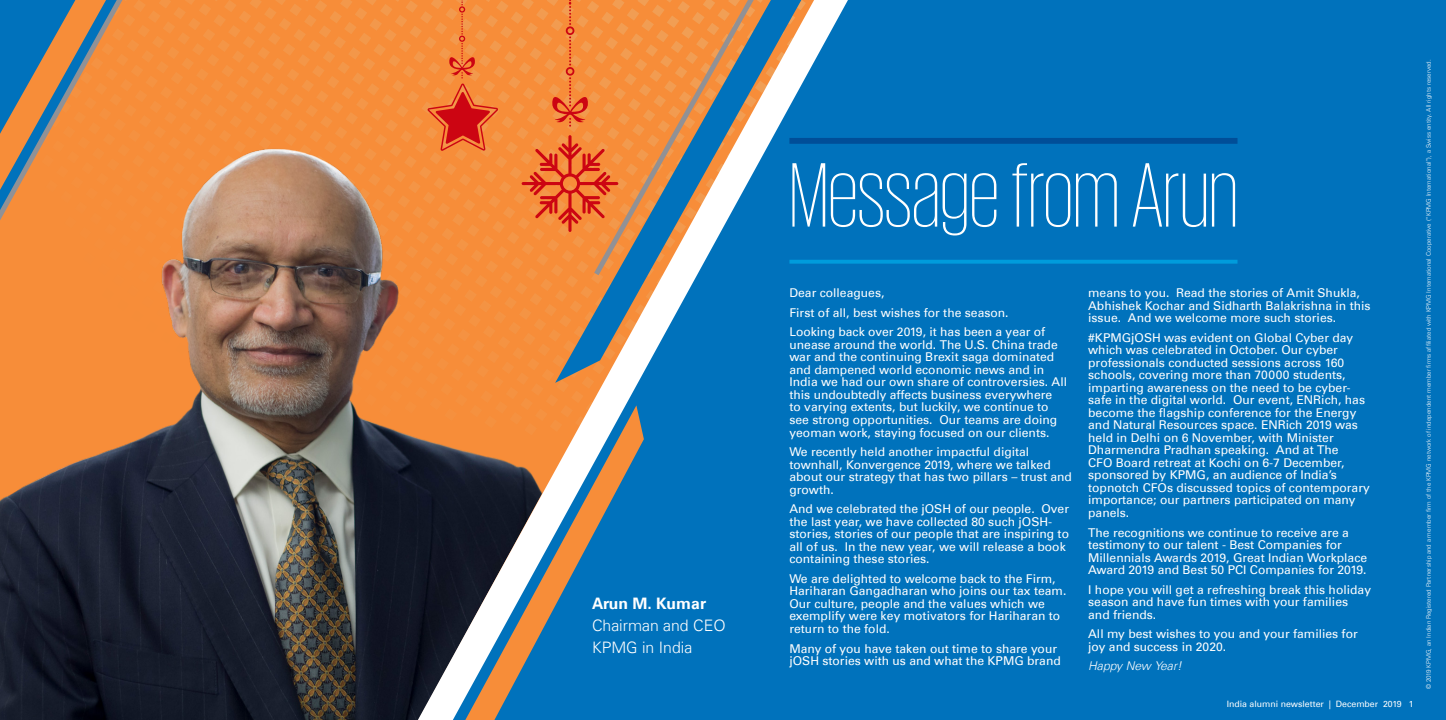
<style>
.page{position:relative;width:1446px;height:720px;background:#fff}
.page>*{position:absolute;margin:0;border:0;box-sizing:border-box;transform-origin:0 0}
.t1{font:200 93.38px "KPMG";color:#fff}
.t2{font:300 15.88px/21.9px "Universfor KPMG";color:#fff}
.t3{font:700 15.88px "Universfor KPMG";color:#fff}
.t4{font:12.12px/12.5px "Universfor KPMG";color:#fff}
.t5{font:italic 300 12.12px "Universfor KPMG";color:#fff}
.t6{font:8.75px "Universfor KPMG";color:#fff}
.t7{font:300 6.25px "Universfor KPMG";color:#fff}
</style>
<div class="page">
<div style="left:0;top:0;width:1446px;height:719px;background:#0072bc"></div>
<svg style="left:164px;top:0;width:254px;height:128px;fill:#f78d39"></svg>
<svg style="left:106px;top:0;width:58px;height:128px"></svg>
<svg style="left:3px;top:0;width:103px;height:128px"></svg>
<div style="left:789px;top:138px;width:448px;height:6px;background:#004e98"></div>
<svg style="left:851px;top:260px;width:386px;height:3px"></svg>
<img style="left:0;top:128px;width:418px;height:591px">
<svg style="left:418px;top:0;width:226px;height:719px"></svg>
<svg style="left:555px;top:127px;width:139px;height:255px"></svg>
<svg style="left:589px;top:0;width:262px;height:281px"></svg>
<svg style="left:550px;top:0;width:40px;height:127px"></svg>
<svg style="left:522px;top:135px;width:96px;height:97px"></svg>
<svg style="left:427px;top:0;width:71px;height:151px"></svg>
<h2 class="t3" style="left:592px;top:593px;width:116px">Arun M. Kumar</h2>
<h2 class="t2" style="left:592px;top:614px;width:135px">Chairman and CEO<br>KPMG in India</h2>
<h1 class="t1" style="left:789px;top:151px;width:450px">Message from Arun</h1>
<p class="t4" style="left:789px;top:283px;width:257px;line-height:19.6px">Dear colleagues,<br>First of all, best wishes for the season.<br>Looking back over 2019, it has been a year of</p>
<p class="t4" style="left:789px;top:338px;width:279px">unease around the world. The U.S. China trade war and the continuing Brexit saga dominated and dampened world economic news and in India we had our own share of controversies. All this undoubtedly affects business everywhere<br>to varying extents, but luckily, we continue to see strong opportunities. Our teams are doing yeoman work, staying focused on our clients.</p>
<p class="t4" style="left:789px;top:445px;width:284px">We recently held another impactful digital townhall, Konvergence 2019, where we talked about our strategy that has two pillars – trust and growth.</p>
<p class="t4" style="left:789px;top:502px;width:281px">And we celebrated the jOSH of our people. Over the last year, we have collected 80 such jOSH&shy;stories, stories of our people that are inspiring to all of us. In the new year, we will release a book containing these stories.</p>
<p class="t4" style="left:789px;top:572px;width:278px">We are delighted to welcome back to the Firm, Hariharan Gangadharan who joins our tax team.<br>Our culture, people and the values which we exemplify were key motivators for Hariharan to return to the fold.</p>
<p class="t4" style="left:789px;top:641px;width:273px">Many of you have taken out time to share your jOSH stories with us and what the KPMG brand</p>
<p class="t4" style="left:1088px;top:286px;width:284px">means to you. Read the stories of Amit Shukla,<br>Abhishek Kochar and Sidharth Balakrishna in this issue. And we welcome more such stories.</p>
<p class="t4" style="left:1088px;top:331px;width:283px">#KPMGjOSH was evident on Global Cyber day which was celebrated in October. Our cyber professionals conducted sessions across 160 schools, covering more than 70000 students, imparting awareness on the need to be cyber&shy;safe in the digital world. Our event, ENRich, has become the flagship conference for the Energy and Natural Resources space. ENRich 2019 was held in Delhi on 6 November, with Minister Dharmendra Pradhan speaking. And at The<br>CFO Board retreat at Kochi on 6-7 December, sponsored by KPMG, an audience of India’s topnotch CFOs discussed topics of contemporary importance; our partners participated on many panels.</p>
<p class="t4" style="left:1088px;top:526px;width:280px">The recognitions we continue to receive are a testimony to our talent - Best Companies for Millennials Awards 2019, Great Indian Workplace Award 2019 and Best 50 PCI Companies for 2019.</p>
<p class="t4" style="left:1088px;top:583px;width:284px">I hope you will get a refreshing break this holiday season and have fun times with your families and friends.</p>
<p class="t4" style="left:1088px;top:627px;width:271px">All my best wishes to you and your families for joy and success in 2020.</p>
<p class="t5" style="left:1088px;top:658px;width:95px">Happy New Year!</p>
<p class="t6" style="left:1226px;top:698px;width:189px">India alumni newsletter | December 2019 1</p>
<p class="t7" style="left:1425px;top:689px;width:631px;rotate:-90deg">© 2019 KPMG, an Indian Registered Partnership and a member firm of the KPMG network of independent member firms affiliated with KPMG International Cooperative (“KPMG International”), a Swiss entity. All rights reserved.</p>
</div>
